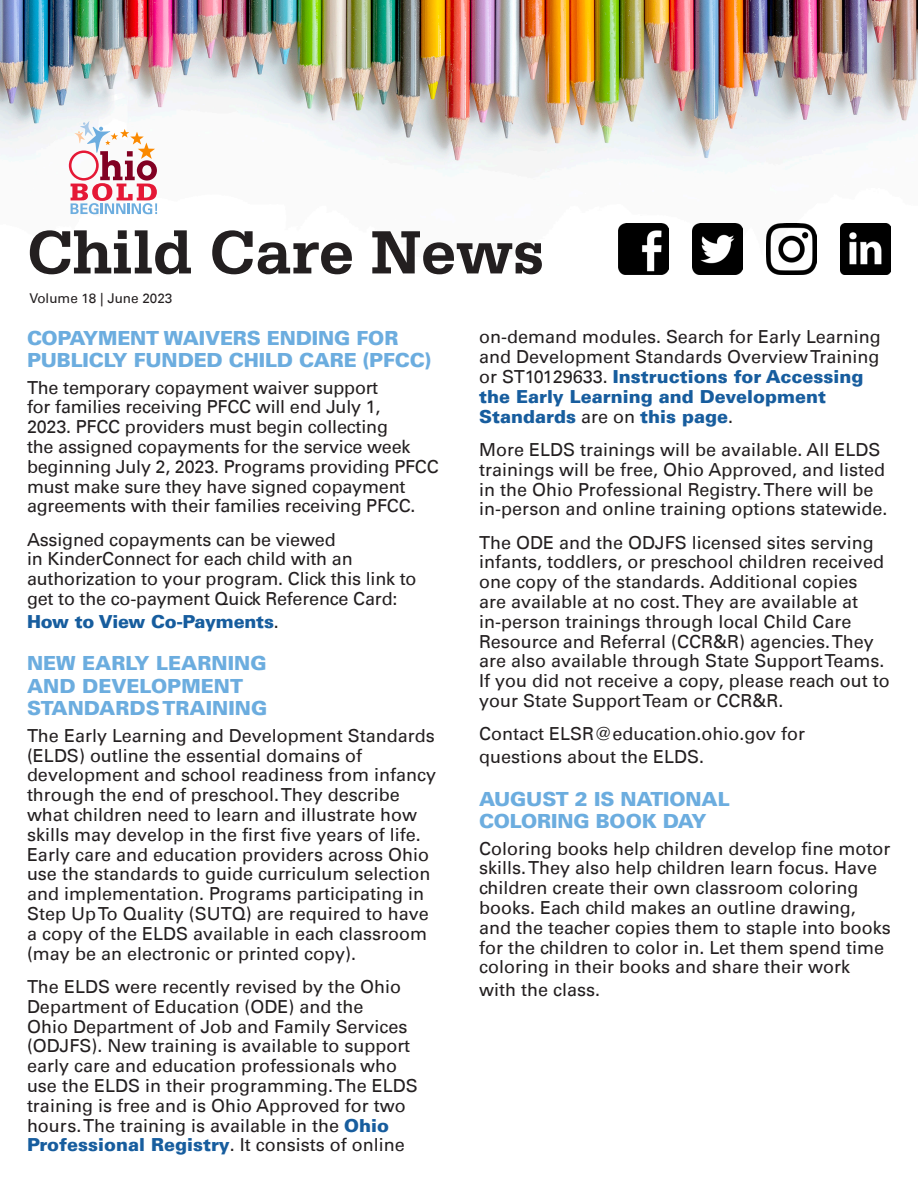
<style>
.page{position:relative;width:918px;height:1188px;background:#fff}
.page>*{position:absolute;margin:0;border:0;box-sizing:border-box;transform-origin:0 0}
.t1{font:700 64.5px "Serifa Std";letter-spacing:-.01em;color:#231f20}
.Bullets2{font:900 19.5px/22.5px "Univers LT";letter-spacing:-.01em;color:#6caddf}
.Bullets2-2{font:18px/19.8px "Univers LT";color:#231f20}
.Bullets2-3{font:900 18px "Univers LT";letter-spacing:-.01em;color:#175d9e}
.t2{font:13.5px "Univers LT";color:#231f20}
.s1{font-weight:400;color:#231f20}
.s2{font-weight:900;color:#175d9e}
</style>
<div class="page">
<img style="left:0;top:0;width:918px;height:275px">
<img style="left:692px;top:224px;width:51px;height:50px">
<img style="left:766px;top:224px;width:51px;height:50px">
<img style="left:840px;top:224px;width:51px;height:50px">
<img style="left:618px;top:224px;width:51px;height:50px">
<svg style="left:69px;top:121px;width:88px;height:93px"></svg>
<h1 class="t1" style="left:27px;top:214px;width:519px">Child Care News</h1>
<p class="t2" style="left:29px;top:290px;width:145px">Volume 18 | June 2023</p>
<h1 class="Bullets2" style="left:27px;top:326px;width:406px">COPAYMENT WAIVERS ENDING FOR<br>PUBLICLY FUNDED CHILD CARE (PFCC)</h1>
<p class="Bullets2-2" style="left:27px;top:377px;width:413px">The temporary copayment waiver support<br>for families receiving PFCC will end July 1,<br>2023. PFCC providers must begin collecting<br>the assigned copayments for the service week beginning July 2, 2023. Programs providing PFCC must make sure they have signed copayment agreements with their families receiving PFCC.</p>
<p class="Bullets2-2" style="left:27px;top:530px;width:391px">Assigned copayments can be viewed<br>in KinderConnect for each child with an authorization to your program. Click this link to get to the co-payment Quick Reference Card:</p>
<p class="Bullets2-3" style="left:27px;top:610px;width:253px">How to View Co-Payments<span class="s1">.</span></p>
<p class="Bullets2" style="left:27px;top:652px;width:241px">NEW EARLY LEARNING</p>
<p class="Bullets2" style="left:27px;top:674px;width:218px">AND DEVELOPMENT</p>
<p class="Bullets2" style="left:27px;top:697px;width:242px">STANDARDS TRAINING</p>
<p class="Bullets2-2" style="left:27px;top:726px;width:411px">The Early Learning and Development Standards (ELDS) outline the essential domains of development and school readiness from infancy through the end of preschool. They describe what children need to learn and illustrate how skills may develop in the first five years of life.<br>Early care and education providers across Ohio use the standards to guide curriculum selection and implementation. Programs participating in Step Up To Quality (SUTQ) are required to have a copy of the ELDS available in each classroom (may be an electronic or printed copy).</p>
<p class="Bullets2-2" style="left:27px;top:977px;width:392px">The ELDS were recently revised by the Ohio Department of Education (ODE) and the<br>Ohio Department of Job and Family Services (ODJFS). New training is available to support early care and education professionals who use the ELDS in their programming. The ELDS training is free and is Ohio Approved for two hours. The training is available in the <span class="s2">Ohio Professional Registry</span>. It consists of online</p>
<p class="Bullets2-2" style="left:479px;top:327px;width:403px">on-demand modules. Search for Early Learning and Development Standards Overview Training or ST10129633. <span class="s2">Instructions for Accessing the Early Learning and Development Standards</span> are on <span class="s2">this page</span>.</p>
<p class="Bullets2-2" style="left:479px;top:440px;width:410px">More ELDS trainings will be available. All ELDS trainings will be free, Ohio Approved, and listed in the Ohio Professional Registry. There will be in-person and online training options statewide.</p>
<p class="Bullets2-2" style="left:479px;top:532px;width:412px">The ODE and the ODJFS licensed sites serving infants, toddlers, or preschool children received one copy of the standards. Additional copies<br>are available at no cost. They are available at in-person trainings through local Child Care Resource and Referral (CCR&amp;R) agencies. They are also available through State Support Teams.<br>If you did not receive a copy, please reach out to your State Support Team or CCR&amp;R.</p>
<p class="Bullets2-2" style="left:479px;top:723px;width:328px;line-height:22.5px">Contact ELSR@education.ohio.gov for questions about the ELDS.</p>
<p class="Bullets2" style="left:479px;top:787px;width:252px">AUGUST 2 IS NATIONAL</p>
<p class="Bullets2" style="left:479px;top:810px;width:229px">COLORING BOOK DAY</p>
<p class="Bullets2-2" style="left:479px;top:838px;width:413px">Coloring books help children develop fine motor skills. They also help children learn focus. Have children create their own classroom coloring books. Each child makes an outline drawing, and the teacher copies them to staple into books for the children to color in. Let them spend time coloring in their books and share their work</p>
<p class="Bullets2-2" style="left:479px;top:980px;width:123px">with the class.</p>
</div>
